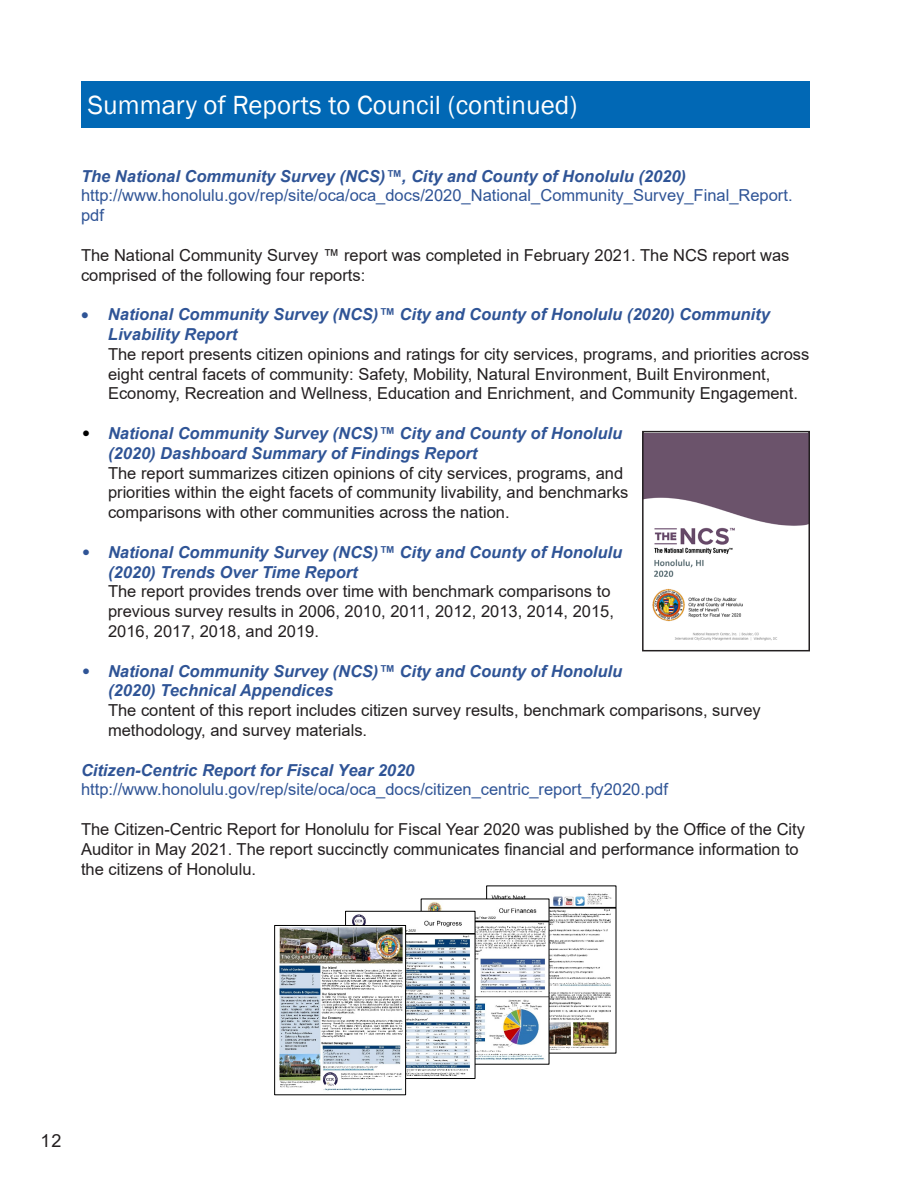
<style>
.page{position:relative;width:918px;height:1188px;background:#fff}
.page>*{position:absolute;margin:0;border:0;box-sizing:border-box;transform-origin:0 0}
.heading_1{font:27px "Franklin Gothic";color:#fff}
.t1{font:18px "Arial";color:#231f20}
.Body_text{font:16.5px/19.8px "Arial";color:#231f20}
.Body_text-2{font:16.5px/19.8px "Arial";color:#2f5496}
.t2{font:italic 700 16.5px "Arial";color:#2f5496}
.s1{color:#2f5496}
.s2{font-weight:700;font-style:italic;color:#2f5496}
.s3{font-family:"Palatino Linotype";color:#000}
.s4{font-family:"Palatino Linotype";color:#2f5496}
.s5{font-weight:700;font-style:italic}
</style>
<div class="page">
<div style="left:81px;top:81px;width:729px;height:46px;background:#0168b5"></div>
<img style="left:488px;top:893px;width:126px;height:158px">
<img style="left:423px;top:901px;width:124px;height:162px">
<img style="left:352px;top:913px;width:121px;height:164px">
<div style="left:345px;top:911px;width:130px;height:168px;border:1px solid #000"></div>
<img style="left:279px;top:927px;width:125px;height:164px">
<div style="left:274px;top:925px;width:132px;height:170px;border:1px solid #000"></div>
<img style="left:645px;top:434px;width:162px;height:207px">
<div style="left:642px;top:431px;width:168px;height:220px;border:2px solid #231f20"></div>
<h1 class="heading_1" style="left:88px;top:88px;width:491px">Summary of Reports to Council (continued)</h1>
<p class="t2" style="left:81px;top:165px;width:607px">The National Community Survey (NCS)™, City and County of Honolulu (2020)</p>
<p class="Body_text-2" style="left:81px;top:186px;width:713px">http://www.honolulu.gov/rep/site/oca/oca_docs/2020_National_Community_Survey_Final_Report. pdf</p>
<p class="Body_text" style="left:81px;top:245px;width:710px">The National Community Survey ™ report was completed in February 2021. The NCS report was comprised of the following four reports:</p>
<p class="Body_text" style="left:108px;top:304px;width:703px;text-indent:-27px"><span class="s1">•</span> <span class="s2">National Community Survey (NCS)™ City and County of Honolulu (2020) Community Livability Report<br></span>The report presents citizen opinions and ratings for city services, programs, and priorities across eight central facets of community: Safety, Mobility, Natural Environment, Built Environment, Economy, Recreation and Wellness, Education and Enrichment, and Community Engagement.</p>
<p class="Body_text" style="left:108px;top:423px;width:522px;text-indent:-27px"><span class="s3">•</span> <span class="s2">National Community Survey (NCS)™ City and County of Honolulu (2020) Dashboard Summary of Findings Report<br></span>The report summarizes citizen opinions of city services, programs, and priorities within the eight facets of community livability, and benchmarks comparisons with other communities across the nation.</p>
<p class="Body_text" style="left:108px;top:542px;width:516px;text-indent:-27px"><span class="s4">•</span> <span class="s2">National Community Survey (NCS)™ City and County of Honolulu (2020) Trends Over Time Report<br></span>The report provides trends over time with benchmark comparisons to previous survey results in 2006, 2010, 2011, 2012, 2013, 2014, 2015, 2016, 2017, 2018, and 2019.</p>
<p class="Body_text" style="left:108px;top:661px;width:654px;text-indent:-27px"><span class="s4">•</span> <span class="s2">National Community Survey (NCS)™ City and County of Honolulu<br>(2020) Technical Appendices<br></span>The content of this report includes citizen survey results, benchmark comparisons, survey methodology, and survey materials.</p>
<p class="Body_text-2" style="left:81px;top:760px;width:588px"><span class="s5">Citizen-Centric Report for Fiscal Year 2020 </span>http://www.honolulu.gov/rep/site/oca/oca_docs/citizen_centric_report_fy2020.pdf</p>
<p class="Body_text" style="left:81px;top:819px;width:726px">The Citizen-Centric Report for Honolulu for Fiscal Year 2020 was published by the Office of the City<br>Auditor in May 2021. The report succinctly communicates financial and performance information to the citizens of Honolulu.</p>
<p class="t1" style="left:40px;top:1128px;width:23px">12</p>
</div>
